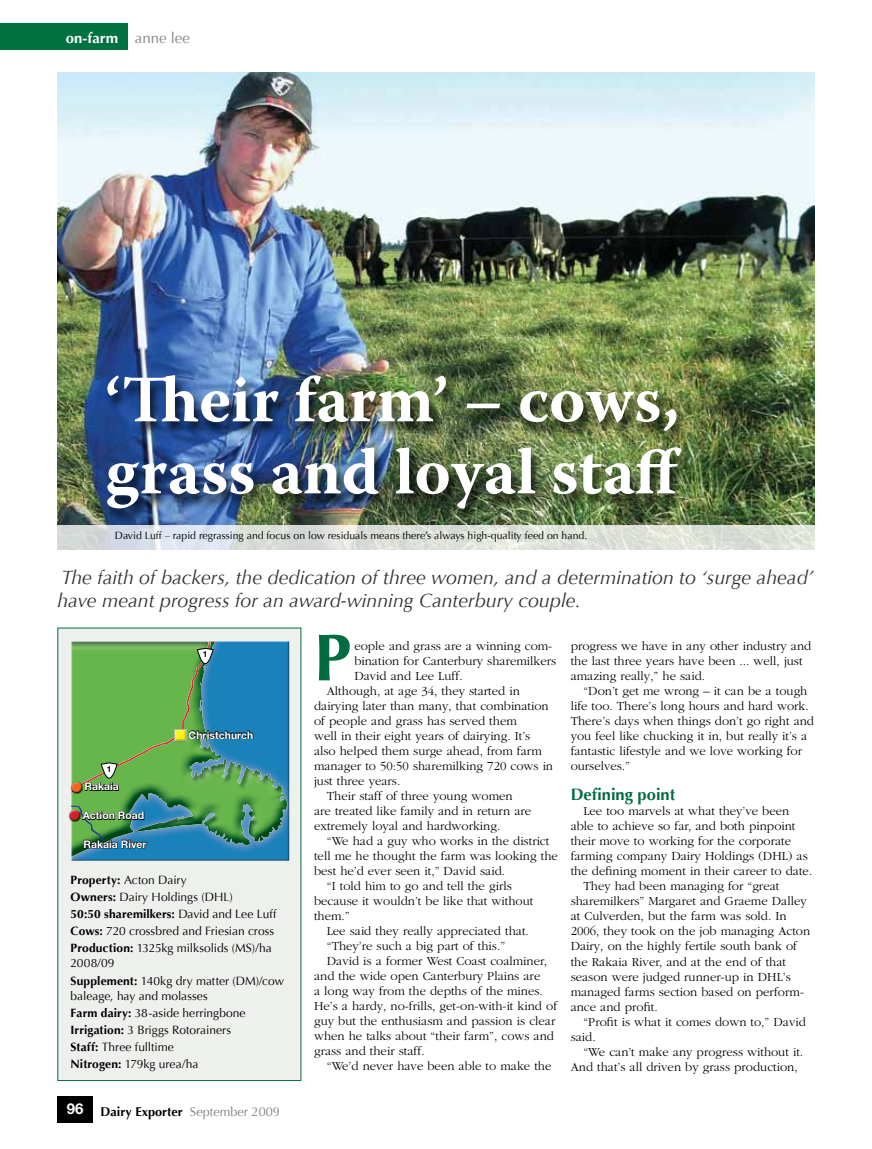
<style>
.page{position:relative;width:872px;height:1149px;background:#fff}
.page>*{position:absolute;margin:0;border:0;box-sizing:border-box;transform-origin:0 0}
.t1{font:700 66.45px "Optima";color:#006c40}
.t2{font:700 66px/72px "Warnock Pro";letter-spacing:.005em;color:#fff}
.t3{font:italic 19.5px/22.5px "Optima";color:#000}
.t4{font:700 16.5px "Optima";color:#006c40}
.t5{font:700 15px "Optima";color:#fff}
.t6{font:300 12.75px/15px "Garamond";color:#000}
.t7{font:700 12.75px "Optima";color:#000}
.t8{font:12px/17.1px "Optima";color:#000}
.t9{font:10.5px "Optima";color:#000}
.t10{font:700 10.5px "Helvetica Neue";color:#fff}
.t11{font:700 8.4px "Helvetica Neue";color:#000}
.s1{font-weight:400;color:#808285}
.s2{font-weight:700}
.s3{font-family:"Helvetica Neue";font-size:15px;color:#fff}
</style>
<div class="page">
<div style="left:57px;top:1095px;width:36px;height:26px;background:#000"></div>
<div style="left:0;top:24px;width:128px;height:26px;background:#007141"></div>
<div style="left:57px;top:627px;width:244px;height:453px;background:#edf0ec"></div>
<div style="left:69px;top:640px;width:221px;height:222px;background:#000;opacity:.75"></div>
<svg style="left:196px;top:641px;width:18px;height:23px"></svg>
<svg style="left:174px;top:729px;width:79px;height:12px"></svg>
<svg style="left:85px;top:761px;width:35px;height:29px"></svg>
<div style="left:70px;top:803px;width:37px;height:39px;background:#000;opacity:.75"></div>
<div style="left:67px;top:809px;width:14px;height:8px;background:#fff;opacity:.75"></div>
<div style="left:67px;top:810px;width:14px;height:12px;background:#000;opacity:.75"></div>
<div style="left:69px;top:781px;width:14px;height:8px;background:#fff;opacity:.75"></div>
<div style="left:69px;top:783px;width:14px;height:11px;background:#000;opacity:.75"></div>
<svg style="left:84px;top:839px;width:63px;height:10px"></svg>
<svg style="left:82px;top:809px;width:62px;height:11px"></svg>
<img style="left:57px;top:72px;width:757px;height:453px">
<div style="left:103px;top:375px;width:590px;height:149px;background:#000;opacity:.75"></div>
<svg style="left:57px;top:525px;width:758px;height:24px;background:#dce1dc"></svg>
<p class="t5" style="left:66px;top:30px;width:125px">on-farm <span class="s1">anne lee</span></p>
<h2 class="t2" style="left:105px;top:362px;width:578px">‘Their farm’ – cows, grass and loyal staff</h2>
<p class="t9" style="left:115px;top:529px;width:474px">David Luff – rapid regrassing and focus on low residuals means there’s always high-quality feed on hand.</p>
<h3 class="t3" style="left:57px;top:566px;width:757px">The faith of backers, the dedication of three women, and a determination to ‘surge ahead’ have meant progress for an award-winning Canterbury couple.</h3>
<h1 class="t1" style="left:314px;top:619px;width:38px">P</h1>
<p class="t6" style="left:354px;top:638px;width:199px">eople and grass are a winning com-</p>
<p class="t6" style="left:570px;top:638px;width:242px">progress we have in any other industry and the last three years have been ... well, just amazing really,” he said.</p>
<p class="t6" style="left:570px;top:683px;width:245px;text-indent:13px">“Don’t get me wrong – it can be a tough life too. There’s long hours and hard work.<br>There’s days when things don’t go right and you feel like chucking it in, but really it’s a fantastic lifestyle and we love working for ourselves.”</p>
<p class="t4" style="left:570px;top:785px;width:106px">Defining point</p>
<p class="t6" style="left:583px;top:803px;width:207px">Lee too marvels at what they’ve been</p>
<p class="t6" style="left:570px;top:818px;width:226px">able to achieve so far, and both pinpoint</p>
<p class="t6" style="left:570px;top:833px;width:222px">their move to working for the corporate</p>
<p class="t6" style="left:570px;top:848px;width:239px">farming company Dairy Holdings (DHL) as</p>
<p class="t6" style="left:570px;top:863px;width:243px">the defining moment in their career to date.</p>
<p class="t6" style="left:583px;top:878px;width:197px">They had been managing for “great</p>
<p class="t6" style="left:570px;top:893px;width:237px">sharemilkers” Margaret and Graeme Dalley</p>
<p class="t6" style="left:570px;top:908px;width:217px">at Culverden, but the farm was sold. In</p>
<p class="t6" style="left:570px;top:923px;width:241px">2006, they took on the job managing Acton</p>
<p class="t6" style="left:570px;top:938px;width:228px">Dairy, on the highly fertile south bank of</p>
<p class="t6" style="left:570px;top:953px;width:217px">the Rakaia River, and at the end of that</p>
<p class="t6" style="left:570px;top:968px;width:221px">season were judged runner-up in DHL’s</p>
<p class="t6" style="left:570px;top:983px;width:235px">managed farms section based on perform-</p>
<p class="t6" style="left:570px;top:998px;width:88px">ance and profit.</p>
<p class="t6" style="left:583px;top:1013px;width:224px">“Profit is what it comes down to,” David</p>
<p class="t6" style="left:570px;top:1028px;width:26px">said.</p>
<p class="t6" style="left:583px;top:1043px;width:221px">“We can’t make any progress without it.</p>
<p class="t6" style="left:570px;top:1058px;width:228px">And that’s all driven by grass production,</p>
<p class="t11" style="left:203px;top:649px;width:6px">1</p>
<p class="t6" style="left:354px;top:653px;width:203px">bination for Canterbury sharemilkers</p>
<p class="t6" style="left:354px;top:668px;width:110px">David and Lee Luff.</p>
<p class="t6" style="left:327px;top:683px;width:195px">Although, at age 34, they started in</p>
<p class="t6" style="left:314px;top:698px;width:236px">dairying later than many, that combination</p>
<p class="t6" style="left:314px;top:713px;width:204px">of people and grass has served them</p>
<p class="t6" style="left:314px;top:728px;width:218px">well in their eight years of dairying. It’s</p>
<p class="t6" style="left:314px;top:743px;width:229px">also helped them surge ahead, from farm</p>
<p class="t6" style="left:314px;top:758px;width:240px">manager to 50:50 sharemilking 720 cows in</p>
<p class="t6" style="left:314px;top:773px;width:88px">just three years.</p>
<p class="t6" style="left:327px;top:788px;width:187px">Their staff of three young women</p>
<p class="t6" style="left:314px;top:803px;width:219px">are treated like family and in return are</p>
<p class="t6" style="left:314px;top:818px;width:188px">extremely loyal and hardworking.</p>
<p class="t6" style="left:327px;top:833px;width:224px">“We had a guy who works in the district</p>
<p class="t6" style="left:314px;top:848px;width:245px">tell me he thought the farm was looking the</p>
<p class="t6" style="left:314px;top:863px;width:192px">best he’d ever seen it,” David said.</p>
<p class="t6" style="left:327px;top:878px;width:186px">“I told him to go and tell the girls</p>
<p class="t6" style="left:314px;top:893px;width:221px">because it wouldn’t be like that without</p>
<p class="t6" style="left:314px;top:908px;width:37px">them.”</p>
<p class="t6" style="left:327px;top:923px;width:204px">Lee said they really appreciated that.</p>
<p class="t6" style="left:327px;top:938px;width:180px">“They’re such a big part of this.”</p>
<p class="t6" style="left:327px;top:953px;width:222px">David is a former West Coast coalminer,</p>
<p class="t6" style="left:314px;top:968px;width:228px">and the wide open Canterbury Plains are</p>
<p class="t6" style="left:314px;top:983px;width:230px">a long way from the depths of the mines.</p>
<p class="t6" style="left:314px;top:998px;width:245px">He’s a hardy, no-frills, get-on-with-it kind of</p>
<p class="t6" style="left:314px;top:1013px;width:243px">guy but the enthusiasm and passion is clear</p>
<p class="t6" style="left:314px;top:1028px;width:241px">when he talks about “their farm”, cows and</p>
<p class="t6" style="left:314px;top:1043px;width:112px">grass and their staff.</p>
<p class="t6" style="left:327px;top:1058px;width:226px">“We’d never have been able to make the</p>
<p class="t10" style="left:189px;top:728px;width:66px">Christchurch</p>
<p class="t11" style="left:107px;top:763px;width:6px">1</p>
<p class="t10" style="left:85px;top:779px;width:36px">Rakaia</p>
<p class="t10" style="left:83px;top:809px;width:63px">Action Road</p>
<p class="t10" style="left:83px;top:837px;width:65px">Rakaia River</p>
<p class="t8" style="left:71px;top:871px;width:207px"><span class="s2">Property:</span> Acton Dairy<br><span class="s2">Owners:</span> Dairy Holdings (DHL)<br><span class="s2">50:50 sharemilkers:</span> David and Lee Luff <span class="s2">Cows:</span> 720 crossbred and Friesian cross <span class="s2">Production:</span> 1325kg milksolids (MS)/ha</p>
<p class="t8" style="left:71px;top:954px;width:215px">2008/09<br><span class="s2">Supplement:</span> 140kg dry matter (DM)/cow</p>
<p class="t8" style="left:71px;top:986px;width:177px">baleage, hay and molasses<br><span class="s2">Farm dairy:</span> 38-aside herringbone<br><span class="s2">Irrigation:</span> 3 Briggs Rotorainers<br><span class="s2">Staff:</span> Three fulltime<br><span class="s2">Nitrogen:</span> 179kg urea/ha</p>
<p class="t7" style="left:67px;top:1103px;width:215px"><span class="s3">96</span> Dairy Exporter <span class="s1">September 2009</span></p>
</div>
